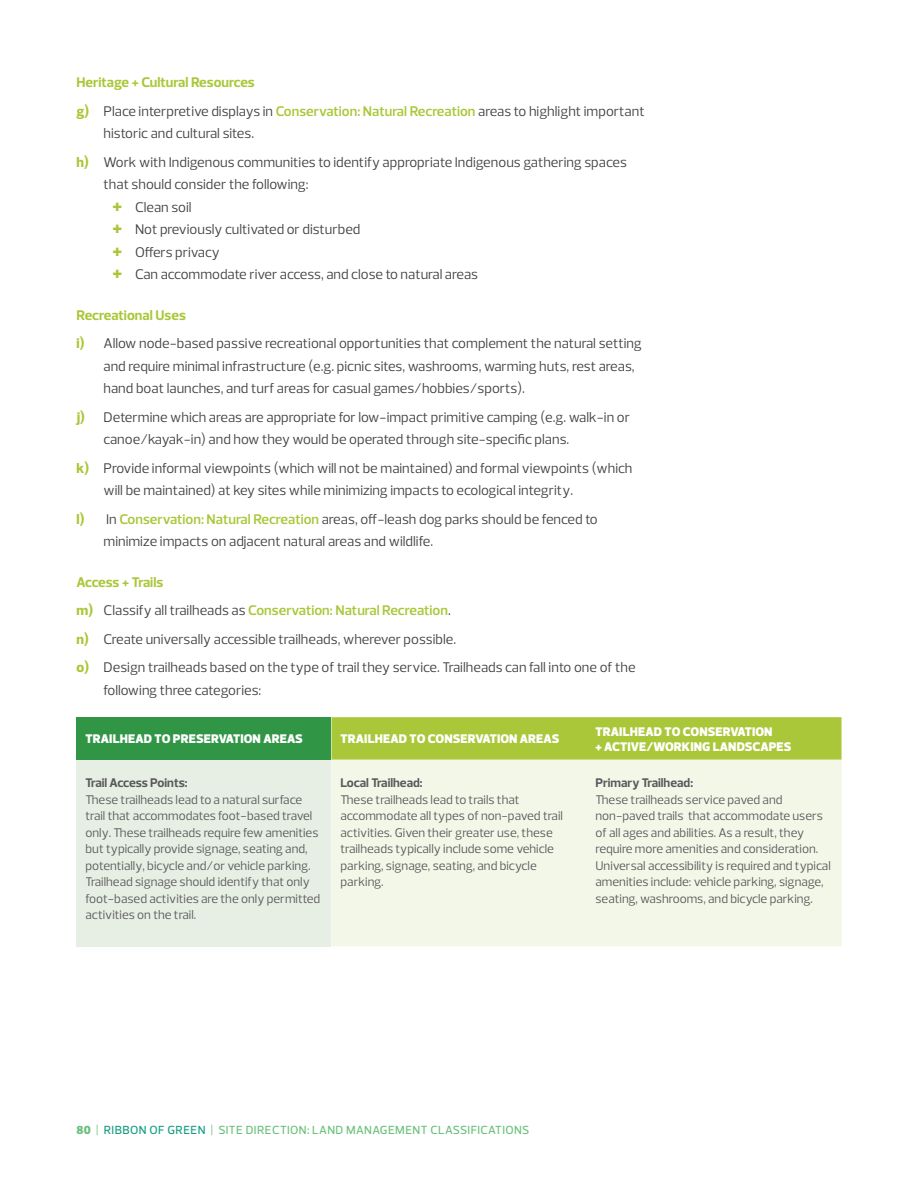
<style>
.page{position:relative;width:918px;height:1188px;background:#fff}
.page>*{position:absolute;margin:0;border:0;box-sizing:border-box;transform-origin:0 0}
.t1{font:14.25px/22.5px "Prelo";color:#414042}
.t2{font:12.75px/16.5px "Prelo";color:#58595b}
.t3{font:900 12.75px/15px "Prelo";color:#fff}
.t4{font:700 12.75px "Prelo";color:#58595b}
.t5{font:500 12px "Prelo";letter-spacing:.04em;color:#6ac17b}
.s1{font-weight:700;color:#a9c738}
.s2{font-weight:800;color:#a9c738}
.s3{font-weight:600;color:#a9c738}
.s4{font-weight:800;font-size:19.5px;color:#a9c738}
.s5{font-weight:900}
.s6{color:#129e7f}
</style>
<div class="page">
<div style="left:76px;top:717px;width:256px;height:43px;background:#309646"></div>
<div style="left:332px;top:717px;width:510px;height:43px;background:#a9c738"></div>
<div style="left:76px;top:760px;width:256px;height:186px;background:#e7eee3"></div>
<div style="left:332px;top:760px;width:510px;height:186px;background:#f3f7e7"></div>
<p class="t1" style="left:76px;top:68px;width:570px;line-height:28.5px"><span class="s1">Heritage + Cultural Resources<br></span><span class="s2">g)</span> Place interpretive displays in <span class="s3">Conservation: Natural Recreation</span> areas to highlight important</p>
<p class="t1" style="left:76px;top:119px;width:552px;line-height:28.5px;text-indent:27px">historic and cultural sites.<br><span class="s2">h)</span> Work with Indigenous communities to identify appropriate Indigenous gathering spaces</p>
<p class="t1" style="left:112px;top:173px;width:367px;text-indent:-9px">that should consider the following:<br><span class="s4">+</span> Clean soil<br><span class="s4">+</span> Not previously cultivated or disturbed<br><span class="s4">+</span> Offers privacy<br><span class="s4">+</span> Can accommodate river access, and close to natural areas</p>
<p class="t1" style="left:77px;top:301px;width:567px;line-height:28.5px"><span class="s1">Recreational Uses<br></span><span class="s2">i)</span> Allow node-based passive recreational opportunities that complement the natural setting</p>
<p class="t1" style="left:104px;top:355px;width:533px">and require minimal infrastructure (e.g. picnic sites, washrooms, warming huts, rest areas, hand boat launches, and turf areas for casual games/hobbies/sports).</p>
<p class="t1" style="left:104px;top:406px;width:528px;text-indent:-27px"><span class="s2">j)</span> Determine which areas are appropriate for low-impact primitive camping (e.g. walk-in or canoe/kayak-in) and how they would be operated through site-specific plans.</p>
<p class="t1" style="left:104px;top:457px;width:531px;text-indent:-27px"><span class="s2">k)</span> Provide informal viewpoints (which will not be maintained) and formal viewpoints (which will be maintained) at key sites while minimizing impacts to ecological integrity.</p>
<p class="t1" style="left:104px;top:508px;width:496px;text-indent:-27px"><span class="s2">l)</span> In <span class="s3">Conservation: Natural Recreation</span> areas, off-leash dog parks should be fenced to minimize impacts on adjacent natural areas and wildlife.</p>
<p class="t1" style="left:77px;top:568px;width:561px;line-height:28.5px"><span class="s1">Access + Trails<br></span><span class="s2">m)</span> Classify all trailheads as <span class="s3">Conservation: Natural Recreation</span>.<br><span class="s2">n)</span> Create universally accessible trailheads, wherever possible.<br><span class="s2">o)</span> Design trailheads based on the type of trail they service. Trailheads can fall into one of the</p>
<p class="t1" style="left:104px;top:679px;width:159px">following three categories:</p>
<p class="t3" style="left:86px;top:732px;width:219px">TRAILHEAD TO PRESERVATION AREAS</p>
<p class="t3" style="left:341px;top:732px;width:220px">TRAILHEAD TO CONSERVATION AREAS</p>
<p class="t3" style="left:595px;top:724px;width:198px">TRAILHEAD TO CONSERVATION<br>+ ACTIVE/WORKING LANDSCAPES</p>
<p class="t4" style="left:85px;top:775px;width:104px">Trail Access Points:</p>
<p class="t2" style="left:85px;top:791px;width:236px">These trailheads lead to a natural surface trail that accommodates foot-based travel only. These trailheads require few amenities but typically provide signage, seating and, potentially, bicycle and/or vehicle parking.<br>Trailhead signage should identify that only foot-based activities are the only permitted activities on the trail.</p>
<p class="t4" style="left:595px;top:775px;width:99px">Primary Trailhead:</p>
<p class="t2" style="left:595px;top:791px;width:237px">These trailheads service paved and non-paved trails that accommodate users of all ages and abilities. As a result, they require more amenities and consideration.<br>Universal accessibility is required and typical amenities include: vehicle parking, signage, seating, washrooms, and bicycle parking.</p>
<p class="t4" style="left:340px;top:775px;width:84px">Local Trailhead:</p>
<p class="t2" style="left:340px;top:791px;width:224px">These trailheads lead to trails that accommodate all types of non-paved trail activities. Given their greater use, these trailheads typically include some vehicle parking, signage, seating, and bicycle parking.</p>
<p class="t5" style="left:76px;top:1123px;width:185px"><span class="s5">80</span> | <span class="s6">RIBBON OF GREEN</span> | SITE DIRECTION</p>
<p class="t5" style="left:307px;top:1123px;width:21px">: LAND</p>
<p class="t5" style="left:346px;top:1123px;width:19px">MANAGEMENT</p>
<p class="t5" style="left:430px;top:1123px;width:16px">CLASSIFICATIONS</p>
</div>
